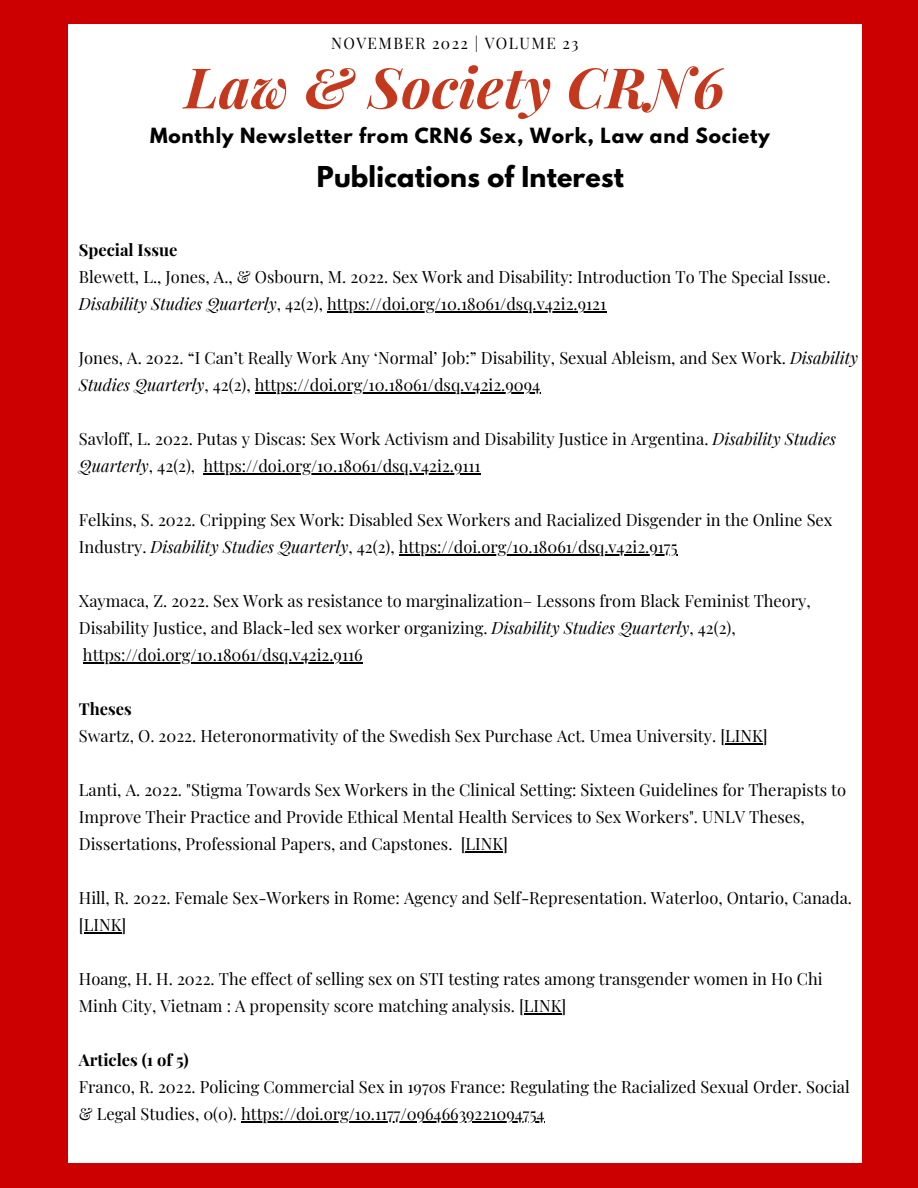
<style>
.page{position:relative;width:918px;height:1188px;background:#cd0000}
.page>*{position:absolute;margin:0;border:0;box-sizing:border-box;transform-origin:0 0}
.t1{font:italic 700 56.1px "Playfair Display";letter-spacing:.01em;color:#c4391d}
.t2{font:700 25.5px "League Spartan";letter-spacing:.01em;color:#000}
.t3{font:700 18.6px "League Spartan";letter-spacing:.04em;color:#000}
.t4{font:16.5px/27px "Playfair Display";color:#000}
.t5{font:700 16.5px "Playfair Display";color:#000}
.t6{font:15.6px "Playfair Display";letter-spacing:.09em;color:#000}
.s1{font-style:italic}
</style>
<div class="page">
<div style="left:69px;top:25px;width:793px;height:1138px;background:#fff"></div>
<hr style="left:327px;top:311px;width:279px;height:1px;background:#000">
<hr style="left:255px;top:392px;width:285px;height:1px;background:#000">
<hr style="left:203px;top:473px;width:278px;height:1px;background:#000">
<hr style="left:399px;top:554px;width:279px;height:1px;background:#000">
<hr style="left:83px;top:662px;width:280px;height:1px;background:#000">
<hr style="left:725px;top:743px;width:38px;height:1px;background:#000">
<hr style="left:466px;top:851px;width:37px;height:1px;background:#000">
<hr style="left:84px;top:932px;width:37px;height:1px;background:#000">
<hr style="left:524px;top:1013px;width:38px;height:1px;background:#000">
<hr style="left:241px;top:1121px;width:304px;height:1px;background:#000">
<p class="t6" style="left:331px;top:32px;width:249px">NOVEMBER 2022 | VOLUME 23</p>
<h1 class="t1" style="left:185px;top:48px;width:542px">Law &amp; Society CRN6</h1>
<p class="t3" style="left:150px;top:126px;width:621px">Monthly Newsletter from CRN6 Sex, Work, Law and Society</p>
<h2 class="t2" style="left:317px;top:164px;width:309px">Publications of Interest</h2>
<p class="t5" style="left:79px;top:238px;width:100px">Special Issue</p>
<p class="t4" style="left:79px;top:263px;width:753px">Blewett, L., Jones, A., &amp; Osbourn, M. 2022. Sex Work and Disability: Introduction To The Special Issue.<br><span class="s1">Disability Studies Quarterly</span>, 42(2), https://doi.org/10.18061/dsq.v42i2.9121</p>
<p class="t4" style="left:79px;top:344px;width:781px">Jones, A. 2022. “I Can’t Really Work Any ‘Normal’ Job:” Disability, Sexual Ableism, and Sex Work. <span class="s1">Disability<br>Studies Quarterly</span>, 42(2), https://doi.org/10.18061/dsq.v42i2.9094</p>
<p class="t4" style="left:79px;top:425px;width:759px">Savloff, L. 2022. Putas y Discas: Sex Work Activism and Disability Justice in Argentina. <span class="s1">Disability Studies<br>Quarterly</span>, 42(2), https://doi.org/10.18061/dsq.v42i2.9111</p>
<p class="t4" style="left:79px;top:506px;width:755px">Felkins, S. 2022. Cripping Sex Work: Disabled Sex Workers and Racialized Disgender in the Online Sex<br>Industry. <span class="s1">Disability Studies Quarterly</span>, 42(2), https://doi.org/10.18061/dsq.v42i2.9175</p>
<p class="t4" style="left:79px;top:587px;width:734px">Xaymaca, Z. 2022. Sex Work as resistance to marginalization– Lessons from Black Feminist Theory,<br>Disability Justice, and Black-led sex worker organizing. <span class="s1">Disability Studies Quarterly</span>, 42(2), https://doi.org/10.18061/dsq.v42i2.9116</p>
<p class="t5" style="left:79px;top:697px;width:54px">Theses</p>
<p class="t4" style="left:79px;top:722px;width:690px">Swartz, O. 2022. Heteronormativity of the Swedish Sex Purchase Act. Umea University. [LINK]</p>
<p class="t4" style="left:79px;top:776px;width:769px">Lanti, A. 2022. "Stigma Towards Sex Workers in the Clinical Setting: Sixteen Guidelines for Therapists to<br>Improve Their Practice and Provide Ethical Mental Health Services to Sex Workers". UNLV Theses,<br>Dissertations, Professional Papers, and Capstones. [LINK]</p>
<p class="t4" style="left:79px;top:884px;width:775px">Hill, R. 2022. Female Sex-Workers in Rome: Agency and Self-Representation. Waterloo, Ontario, Canada. [LINK]</p>
<p class="t4" style="left:79px;top:965px;width:745px">Hoang, H. H. 2022. The effect of selling sex on STI testing rates among transgender women in Ho Chi<br>Minh City, Vietnam : A propensity score matching analysis. [LINK]</p>
<p class="t5" style="left:79px;top:1048px;width:111px">Articles (1 of 5)</p>
<p class="t4" style="left:79px;top:1073px;width:772px">Franco, R. 2022. Policing Commercial Sex in 1970s France: Regulating the Racialized Sexual Order. Social &amp; Legal Studies, 0(0). https://doi.org/10.1177/09646639221094754</p>
</div>
